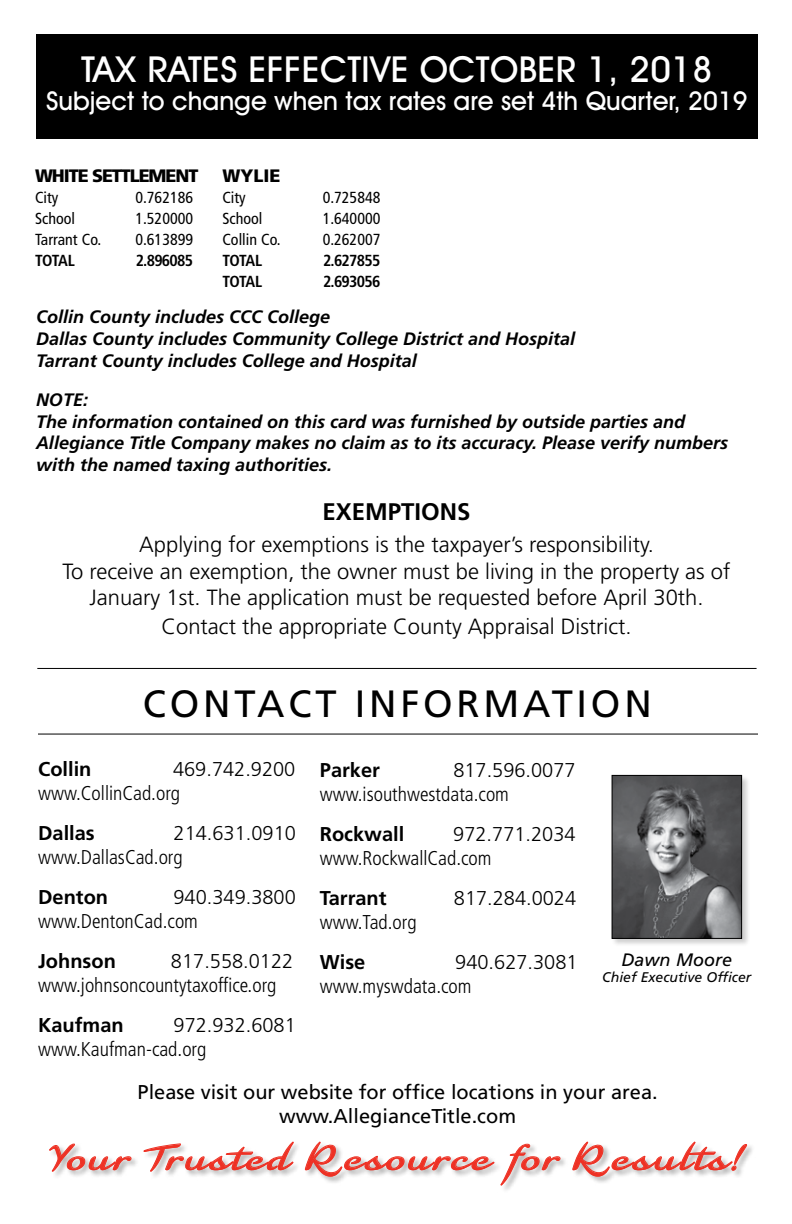
<style>
.page{position:relative;width:792px;height:1224px;background:#fff}
.page>*{position:absolute;margin:0;border:0;box-sizing:border-box;transform-origin:0 0}
.t1{font:40px "Florencia";letter-spacing:.05em;color:#ee3124}
.t2{font:38px "Frutiger";letter-spacing:.1em;color:#000}
.t3{font:500 36px "Avant Garde IT Cby BT";letter-spacing:.01em;color:#fff}
.t4{font:500 26px "Avant Garde IT Cby BT";color:#fff}
.t5{font:700 24px "Frutiger";color:#000}
.t6{font:300 22px/26.4px "Frutiger";color:#000;text-align:center}
.t7{font:300 condensed 20px "Frutiger";color:#000}
.t8{font:300 20px "Frutiger";color:#000}
.t9{font:20px/24px "Frutiger";color:#000;text-align:center}
.t10{font:700 20px "Frutiger";color:#000}
.t11{font:italic 700 18px/21.6px "Frutiger";color:#000}
.t12{font:900 18px "Frutiger";letter-spacing:-.06em;color:#000}
.t13{font:italic 18px "Frutiger";color:#000}
.t14{font:condensed 16px "Frutiger";color:#000}
.t15{font:700 condensed 16px "Frutiger";letter-spacing:-.045em;color:#000}
.t16{font:italic 14px "Frutiger";color:#000}
</style>
<div class="page">
<div style="left:49px;top:1141px;width:706px;height:52px;background:#000;opacity:.3"></div>
<svg style="left:49px;top:1141px;width:83px;height:31px"></svg>
<svg style="left:142px;top:1141px;width:153px;height:31px"></svg>
<svg style="left:304px;top:1141px;width:257px;height:45px"></svg>
<svg style="left:572px;top:1141px;width:176px;height:36px"></svg>
<hr style="left:38px;top:734px;width:720px;height:1px;background:#000">
<hr style="left:37px;top:668px;width:720px;height:1px;background:#000">
<div style="left:611px;top:775px;width:139px;height:172px;background:#000;opacity:.2"></div>
<img style="left:614px;top:777px;width:126px;height:160px">
<div style="left:612px;top:775px;width:130px;height:164px;border:1px solid #000"></div>
<div style="left:36px;top:34px;width:722px;height:105px;background:#000"></div>
<h3 class="t3" style="left:81px;top:47px;width:633px">TAX RATES EFFECTIVE OCTOBER 1, 2018</h3>
<h3 class="t4" style="left:46px;top:84px;width:703px">Subject to change when tax rates are set 4th Quarter, 2019</h3>
<p class="t12" style="left:35px;top:165px;width:165px">WHITE SETTLEMENT</p>
<p class="t14" style="left:35px;top:188px;width:25px">City</p>
<p class="t14" style="left:135px;top:188px;width:59px">0.762186</p>
<p class="t14" style="left:35px;top:209px;width:42px">School</p>
<p class="t14" style="left:135px;top:209px;width:59px">1.520000</p>
<p class="t14" style="left:35px;top:230px;width:68px">Tarrant Co.</p>
<p class="t14" style="left:135px;top:230px;width:59px">0.613899</p>
<p class="t15" style="left:35px;top:251px;width:42px">TOTAL</p>
<p class="t15" style="left:136px;top:251px;width:59px">2.896085</p>
<p class="t12" style="left:222px;top:165px;width:60px">WYLIE</p>
<p class="t14" style="left:222px;top:188px;width:25px">City</p>
<p class="t14" style="left:323px;top:188px;width:59px">0.725848</p>
<p class="t14" style="left:222px;top:209px;width:42px">School</p>
<p class="t14" style="left:323px;top:209px;width:59px">1.640000</p>
<p class="t14" style="left:222px;top:230px;width:60px">Collin Co.</p>
<p class="t14" style="left:323px;top:230px;width:59px">0.262007</p>
<p class="t15" style="left:222px;top:251px;width:42px">TOTAL</p>
<p class="t15" style="left:323px;top:251px;width:59px">2.627855</p>
<p class="t15" style="left:222px;top:272px;width:42px">TOTAL</p>
<p class="t15" style="left:323px;top:272px;width:59px">2.693056</p>
<p class="t11" style="left:36px;top:307px;width:541px">Collin County includes CCC College<br>Dallas County includes Community College District and Hospital<br>Tarrant County includes College and Hospital</p>
<p class="t11" style="left:36px;top:389px;width:694px">NOTE:<br>The information contained on this card was furnished by outside parties and Allegiance Title Company makes no claim as to its accuracy. Please verify numbers with the named taxing authorities.</p>
<h3 class="t5" style="left:323px;top:498px;width:150px">EXEMPTIONS</h3>
<p class="t6" style="left:63px;top:532px;width:669px">Applying for exemptions is the taxpayer’s responsibility.<br>To receive an exemption, the owner must be living in the property as of<br>January 1st. The application must be requested before April 30th.</p>
<p class="t6" style="left:161px;top:613px;width:472px">Contact the appropriate County Appraisal District.</p>
<h2 class="t2" style="left:143px;top:682px;width:510px">CONTACT INFORMATION</h2>
<p class="t10" style="left:38px;top:757px;width:55px">Collin</p>
<p class="t8" style="left:173px;top:758px;width:124px">469.742.9200</p>
<p class="t7" style="left:38px;top:782px;width:144px">www.CollinCad.org</p>
<p class="t10" style="left:38px;top:821px;width:58px">Dallas</p>
<p class="t8" style="left:174px;top:822px;width:124px">214.631.0910</p>
<p class="t7" style="left:38px;top:846px;width:146px">www.DallasCad.org</p>
<p class="t10" style="left:38px;top:885px;width:71px">Denton</p>
<p class="t8" style="left:174px;top:886px;width:124px">940.349.3800</p>
<p class="t7" style="left:38px;top:910px;width:161px">www.DentonCad.com</p>
<p class="t10" style="left:38px;top:949px;width:79px">Johnson</p>
<p class="t8" style="left:171px;top:950px;width:124px">817.558.0122</p>
<p class="t7" style="left:38px;top:974px;width:240px">www.johnsoncountytaxoffice.org</p>
<p class="t10" style="left:38px;top:1013px;width:87px">Kaufman</p>
<p class="t8" style="left:174px;top:1014px;width:124px">972.932.6081</p>
<p class="t7" style="left:38px;top:1038px;width:170px">www.Kaufman-cad.org</p>
<p class="t10" style="left:320px;top:758px;width:62px">Parker</p>
<p class="t8" style="left:453px;top:758px;width:124px">817.596.0077</p>
<p class="t7" style="left:320px;top:782px;width:191px">www.isouthwestdata.com</p>
<p class="t10" style="left:320px;top:822px;width:86px">Rockwall</p>
<p class="t8" style="left:453px;top:822px;width:124px">972.771.2034</p>
<p class="t7" style="left:320px;top:846px;width:173px">www.RockwallCad.com</p>
<p class="t10" style="left:320px;top:886px;width:68px">Tarrant</p>
<p class="t8" style="left:454px;top:886px;width:124px">817.284.0024</p>
<p class="t7" style="left:320px;top:910px;width:98px">www.Tad.org</p>
<p class="t10" style="left:320px;top:950px;width:47px">Wise</p>
<p class="t8" style="left:455px;top:950px;width:124px">940.627.3081</p>
<p class="t7" style="left:320px;top:974px;width:153px">www.myswdata.com</p>
<p class="t13" style="left:622px;top:949px;width:112px">Dawn Moore</p>
<p class="t16" style="left:602px;top:969px;width:151px">Chief Executive Officer</p>
<p class="t9" style="left:138px;top:1080px;width:522px">Please visit our website for office locations in your area. www.AllegianceTitle.com</p>
<h1 class="t1" style="left:49px;top:1123px;width:697px">Your Trusted Resource for Results!</h1>
</div>
